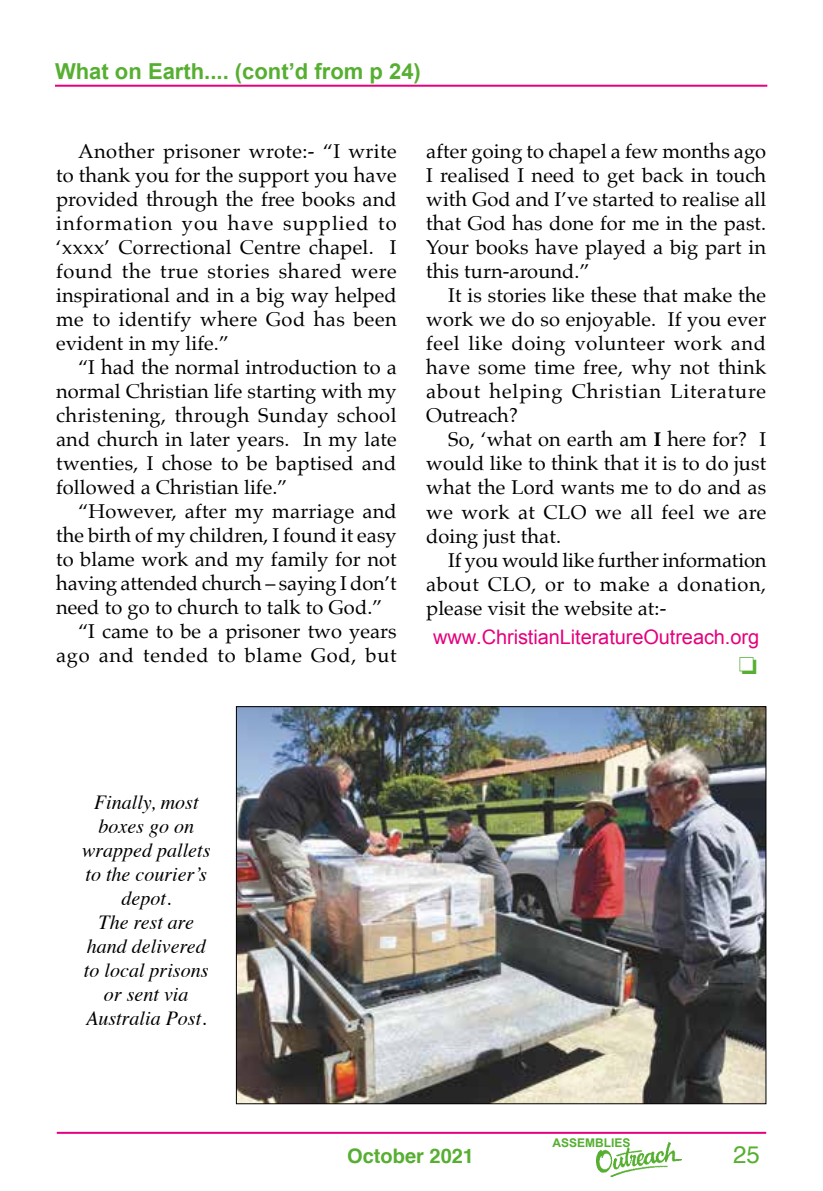
<style>
.page{position:relative;width:823px;height:1191px;background:#fff}
.page>*{position:absolute;margin:0;border:0;box-sizing:border-box;transform-origin:0 0}
.t1{font:24px "Helvetica";color:#56af31}
.t2{font:700 22px "Arial";color:#56af31}
.t3{font:20px/24px "Palatino";letter-spacing:.005em;color:#000;text-align:justify}
.t4{font:italic 20px/24px "Times";color:#000;text-align:center}
.t5{font:20px "Arial";letter-spacing:-.005em;color:#e6007d}
.t6{font:20px "Palatino";letter-spacing:.035em;color:#000}
.t7{font:700 20px "Helvetica";color:#56af31}
.t8{font:700 12px "Arial";color:#56af31}
.s1{font-weight:700}
</style>
<div class="page">
<hr style="left:57px;top:1131px;width:708px;height:2px;background:#e6007d">
<img style="left:596px;top:1142px;width:85px;height:34px">
<hr style="left:55px;top:85px;width:711px;height:2px;background:#e6007d">
<img style="left:238px;top:708px;width:525px;height:394px">
<p class="t2" style="left:55px;top:57px;width:367px">What on Earth.... (cont’d from p 24)</p>
<p class="t3" style="left:56px;top:139px;width:342px;text-indent:22px">Another prisoner wrote:- “I write to thank you for the support you have provided through the free books and information you have supplied to ‘xxxx’ Correctional Centre chapel. I found the true stories shared were inspirational and in a big way helped me to identify where God has been evident in my life.”</p>
<p class="t3" style="left:56px;top:355px;width:342px;text-indent:22px">“I had the normal introduction to a normal Christian life starting with my christening, through Sunday school and church in later years. In my late twenties, I chose to be baptised and followed a Christian life.”</p>
<p class="t3" style="left:78px;top:499px;width:320px">“However, after my marriage and</p>
<p class="t3" style="left:56px;top:523px;width:342px">the birth of my children, I found it easy</p>
<p class="t3" style="left:56px;top:547px;width:342px">to blame work and my family for not</p>
<p class="t3" style="left:56px;top:571px;width:342px">having attended church – saying I don’t</p>
<p class="t3" style="left:56px;top:595px;width:327px">need to go to church to talk to God.”</p>
<p class="t3" style="left:78px;top:619px;width:320px">“I came to be a prisoner two years</p>
<p class="t6" style="left:56px;top:639px;width:342px">ago and tended to blame God, but</p>
<p class="t3" style="left:426px;top:139px;width:341px">after going to chapel a few months ago I realised I need to get back in touch with God and I’ve started to realise all that God has done for me in the past.<br>Your books have played a big part in this turn-around.”</p>
<p class="t3" style="left:426px;top:283px;width:341px;text-indent:22px">It is stories like these that make the work we do so enjoyable. If you ever feel like doing volunteer work and have some time free, why not think about helping Christian Literature Outreach?</p>
<p class="t3" style="left:426px;top:427px;width:341px;text-indent:22px">So, ‘what on earth am <span class="s1">I</span> here for? I would like to think that it is to do just what the Lord wants me to do and as we work at CLO we all feel we are doing just that.</p>
<p class="t3" style="left:426px;top:547px;width:341px;text-indent:22px">If you would like further information about CLO, or to make a donation, please visit the website at:-</p>
<p class="t5" style="left:433px;top:624px;width:327px">www.ChristianLiteratureOutreach.org</p>
<p class="t4" style="left:82px;top:789px;width:130px">Finally, most boxes go on wrapped pallets to the courier’s depot.<br>The rest are hand delivered to local prisons or sent via<br>Australia Post.</p>
<p class="t8" style="left:552px;top:1135px;width:80px">ASSEMBLIES</p>
<p class="t7" style="left:347px;top:1139px;width:128px">October 2021</p>
<p class="t1" style="left:732px;top:1135px;width:28px">25</p>
</div>
